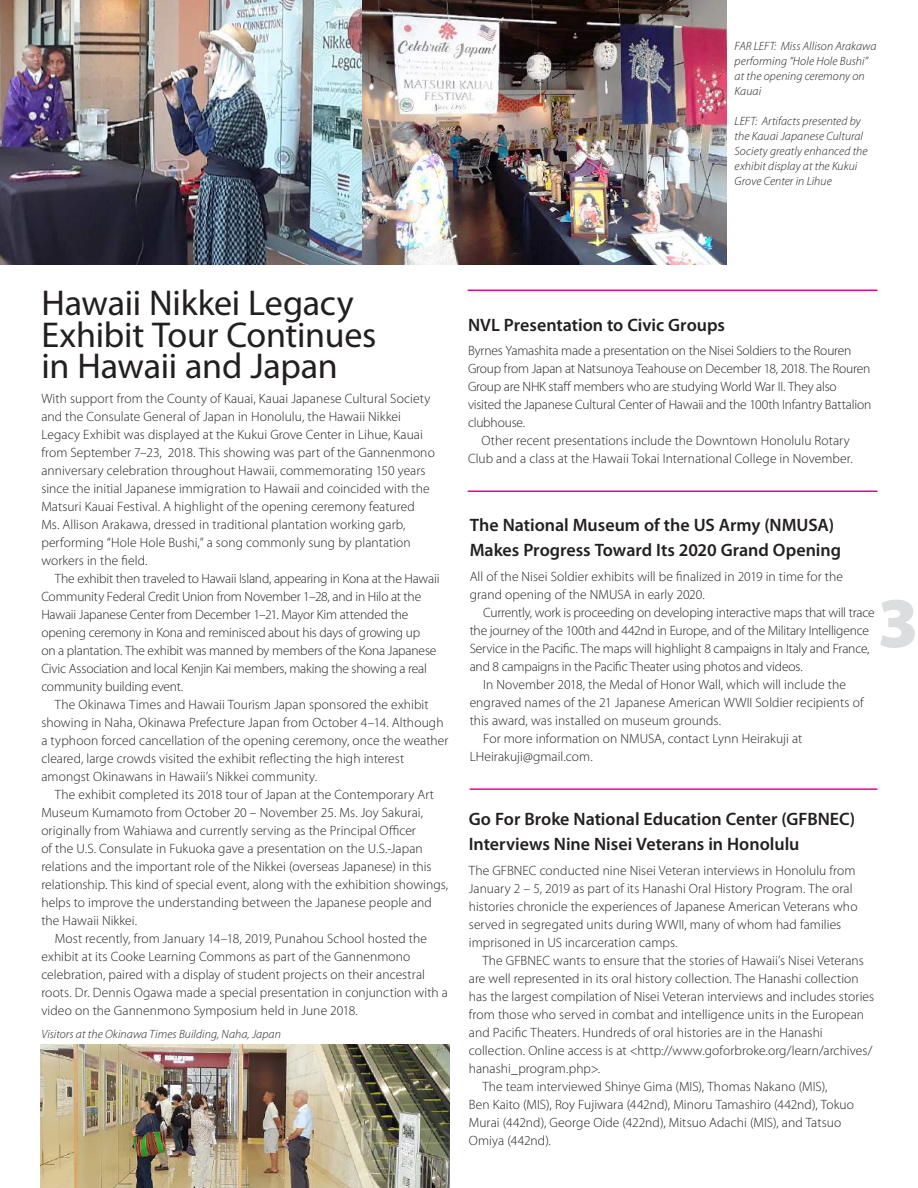
<style>
.page{position:relative;width:918px;height:1188px;background:#fff}
.page>*{position:absolute;margin:0;border:0;box-sizing:border-box;transform-origin:0 0}
.t1{font:900 72px "Myriad Pro";color:#dcdddf}
.t2{font:36px/31.5px "Myriad Pro";letter-spacing:-.01em;color:#231f20}
.t3{font:600 18px/25.2px "Myriad Pro";color:#231f20}
.t4{font:300 13.5px/18px "Myriad Pro";letter-spacing:.005em;color:#231f20}
.t5{font:300 13.5px/18px "Myriad Pro";letter-spacing:-.015em;color:#231f20}
.t6{font:italic 300 12px/15px "Myriad Pro";letter-spacing:.005em;color:#231f20}
</style>
<div class="page">
<hr style="left:470px;top:788px;width:408px;height:2px;background:#ed028c">
<hr style="left:468px;top:290px;width:410px;height:1px;background:#ed028c">
<hr style="left:468px;top:490px;width:410px;height:2px;background:#ed028c">
<img style="left:0;top:0;width:727px;height:265px">
<img style="left:40px;top:1045px;width:409px;height:143px">
<p class="t6" style="left:735px;top:39px;width:144px">FAR LEFT: Miss Allison Arakawa performing “Hole Hole Bushi” at the opening ceremony on<br>Kauai</p>
<p class="t6" style="left:735px;top:114px;width:135px">LEFT: Artifacts presented by the Kauai Japanese Cultural<br>Society greatly enhanced the exhibit display at the Kukui<br>Grove Center in Lihue</p>
<h2 class="t2" style="left:41px;top:288px;width:337px">Hawaii Nikkei Legacy<br>Exhibit Tour Continues in Hawaii and Japan</h2>
<p class="t4" style="left:41px;top:389px;width:395px">With support from the County of Kauai, Kauai Japanese Cultural Society and the Consulate General of Japan in Honolulu, the Hawaii Nikkei Legacy Exhibit was displayed at the Kukui Grove Center in Lihue, Kauai from September 7–23, 2018. This showing was part of the Gannenmono anniversary celebration throughout Hawaii, commemorating 150 years since the initial Japanese immigration to Hawaii and coincided with the Matsuri Kauai Festival. A highlight of the opening ceremony featured Ms. Allison Arakawa, dressed in traditional plantation working garb, performing “Hole Hole Bushi,” a song commonly sung by plantation workers in the field.</p>
<p class="t5" style="left:41px;top:569px;width:400px;text-indent:14px">The exhibit then traveled to Hawaii Island, appearing in Kona at the Hawaii Community Federal Credit Union from November 1–28, and in Hilo at the Hawaii Japanese Center from December 1–21. Mayor Kim attended the opening ceremony in Kona and reminisced about his days of growing up<br>on a plantation. The exhibit was manned by members of the Kona Japanese Civic Association and local Kenjin Kai members, making the showing a real community building event.</p>
<p class="t4" style="left:41px;top:695px;width:409px;text-indent:14px">The Okinawa Times and Hawaii Tourism Japan sponsored the exhibit showing in Naha, Okinawa Prefecture Japan from October 4–14. Although a typhoon forced cancellation of the opening ceremony, once the weather cleared, large crowds visited the exhibit reflecting the high interest amongst Okinawans in Hawaii’s Nikkei community.</p>
<p class="t4" style="left:55px;top:785px;width:381px">The exhibit completed its 2018 tour of Japan at the Contemporary Art</p>
<p class="t4" style="left:41px;top:803px;width:383px">Museum Kumamoto from October 20 – November 25. Ms. Joy Sakurai,</p>
<p class="t4" style="left:41px;top:821px;width:376px">originally from Wahiawa and currently serving as the Principal Officer</p>
<p class="t4" style="left:41px;top:839px;width:383px">of the U.S. Consulate in Fukuoka gave a presentation on the U.S.-Japan</p>
<p class="t4" style="left:41px;top:857px;width:392px">relations and the important role of the Nikkei (overseas Japanese) in this</p>
<p class="t4" style="left:41px;top:875px;width:408px">relationship. This kind of special event, along with the exhibition showings,</p>
<p class="t4" style="left:41px;top:893px;width:392px">helps to improve the understanding between the Japanese people and</p>
<p class="t4" style="left:41px;top:911px;width:97px">the Hawaii Nikkei.</p>
<p class="t4" style="left:55px;top:929px;width:374px">Most recently, from January 14–18, 2019, Punahou School hosted the</p>
<p class="t4" style="left:41px;top:947px;width:371px">exhibit at its Cooke Learning Commons as part of the Gannenmono</p>
<p class="t4" style="left:41px;top:965px;width:385px">celebration, paired with a display of student projects on their ancestral</p>
<p class="t4" style="left:41px;top:983px;width:408px">roots. Dr. Dennis Ogawa made a special presentation in conjunction with a</p>
<p class="t4" style="left:41px;top:1001px;width:318px">video on the Gannenmono Symposium held in June 2018.</p>
<p class="t6" style="left:41px;top:1027px;width:241px">Visitors at the Okinawa Times Building, Naha, Japan</p>
<h3 class="t3" style="left:468px;top:312px;width:259px">NVL Presentation to Civic Groups</h3>
<p class="t5" style="left:468px;top:342px;width:385px">Byrnes Yamashita made a presentation on the Nisei Soldiers to the Rouren</p>
<p class="t5" style="left:468px;top:360px;width:404px">Group from Japan at Natsunoya Teahouse on December 18, 2018. The Rouren</p>
<p class="t5" style="left:468px;top:378px;width:370px">Group are NHK staff members who are studying World War II. They also</p>
<p class="t5" style="left:468px;top:396px;width:405px">visited the Japanese Cultural Center of Hawaii and the 100th Infantry Battalion</p>
<p class="t5" style="left:468px;top:414px;width:59px">clubhouse.</p>
<p class="t4" style="left:482px;top:432px;width:370px">Other recent presentations include the Downtown Honolulu Rotary</p>
<p class="t4" style="left:468px;top:450px;width:386px">Club and a class at the Hawaii Tokai International College in November.</p>
<h3 class="t3" style="left:470px;top:512px;width:373px">The National Museum of the US Army (NMUSA)<br>Makes Progress Toward Its 2020 Grand Opening</h3>
<p class="t4" style="left:470px;top:567px;width:375px">All of the Nisei Soldier exhibits will be finalized in 2019 in time for the grand opening of the NMUSA in early 2020.</p>
<p class="t5" style="left:483px;top:603px;width:393px">Currently, work is proceeding on developing interactive maps that will trace</p>
<p class="t5" style="left:470px;top:621px;width:401px">the journey of the 100th and 442nd in Europe, and of the Military Intelligence</p>
<p class="t5" style="left:470px;top:639px;width:401px">Service in the Pacific. The maps will highlight 8 campaigns in Italy and France,</p>
<p class="t5" style="left:470px;top:657px;width:335px">and 8 campaigns in the Pacific Theater using photos and videos.</p>
<p class="t4" style="left:483px;top:675px;width:364px">In November 2018, the Medal of Honor Wall, which will include the</p>
<p class="t4" style="left:470px;top:693px;width:395px">engraved names of the 21 Japanese American WWII Soldier recipients of</p>
<p class="t4" style="left:470px;top:711px;width:253px">this award, was installed on museum grounds.</p>
<p class="t4" style="left:483px;top:729px;width:321px">For more information on NMUSA, contact Lynn Heirakuji at</p>
<p class="t4" style="left:470px;top:747px;width:125px">LHeirakuji@gmail.com.</p>
<h1 class="t1" style="left:878px;top:575px;width:43px">3</h1>
<h3 class="t3" style="left:469px;top:806px;width:388px">Go For Broke National Education Center (GFBNEC)<br>Interviews Nine Nisei Veterans in Honolulu</h3>
<p class="t4" style="left:469px;top:861px;width:390px">The GFBNEC conducted nine Nisei Veteran interviews in Honolulu from January 2 – 5, 2019 as part of its Hanashi Oral History Program. The oral histories chronicle the experiences of Japanese American Veterans who served in segregated units during WWII, many of whom had families imprisoned in US incarceration camps.</p>
<p class="t4" style="left:482px;top:951px;width:383px">The GFBNEC wants to ensure that the stories of Hawaii’s Nisei Veterans</p>
<p class="t4" style="left:469px;top:969px;width:391px">are well represented in its oral history collection. The Hanashi collection</p>
<p class="t4" style="left:469px;top:987px;width:407px">has the largest compilation of Nisei Veteran interviews and includes stories</p>
<p class="t4" style="left:469px;top:1005px;width:397px">from those who served in combat and intelligence units in the European</p>
<p class="t4" style="left:469px;top:1023px;width:355px">and Pacific Theaters. Hundreds of oral histories are in the Hanashi</p>
<p class="t4" style="left:469px;top:1041px;width:405px">collection. Online access is at &lt;http://www.goforbroke.org/learn/archives/</p>
<p class="t4" style="left:469px;top:1059px;width:133px">hanashi_program.php&gt;.</p>
<p class="t4" style="left:482px;top:1077px;width:347px">The team interviewed Shinye Gima (MIS), Thomas Nakano (MIS),</p>
<p class="t4" style="left:469px;top:1095px;width:387px">Ben Kaito (MIS), Roy Fujiwara (442nd), Minoru Tamashiro (442nd), Tokuo</p>
<p class="t4" style="left:469px;top:1113px;width:374px">Murai (442nd), George Oide (422nd), Mitsuo Adachi (MIS), and Tatsuo</p>
<p class="t4" style="left:469px;top:1131px;width:84px">Omiya (442nd).</p>
</div>
